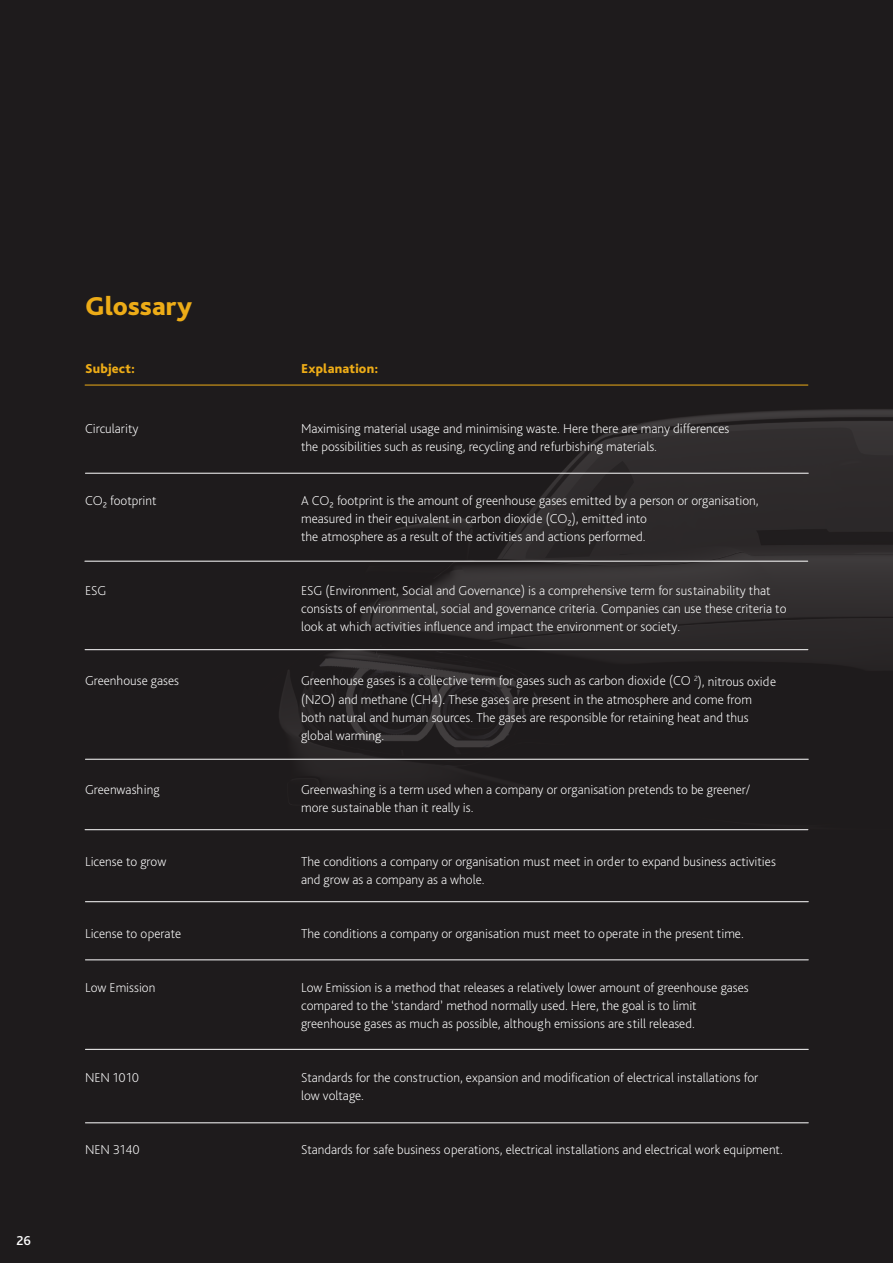
<style>
.page{position:relative;width:893px;height:1263px;background:#fff}
.page>*{position:absolute;margin:0;border:0;box-sizing:border-box;transform-origin:0 0}
.t1{font:800 27px "Bliss Pro";color:#edac17}
.t2{font:200 13.5px/18px "Bliss Pro";color:#fff}
.t3{font:800 13.5px "Bliss Pro";letter-spacing:.015em;color:#edac17}
.t4{font:500 13.5px "Bliss Pro";color:#fff}
</style>
<div class="page">
<img style="left:0;top:0;width:893px;height:1263px">
<hr style="left:85px;top:385px;width:723px;height:1px;background:#edac17">
<hr style="left:85px;top:473px;width:723px;height:1px;background:#fff">
<hr style="left:85px;top:561px;width:723px;height:1px;background:#fff">
<hr style="left:85px;top:649px;width:723px;height:1px;background:#fff">
<hr style="left:85px;top:759px;width:723px;height:1px;background:#fff">
<hr style="left:85px;top:829px;width:723px;height:1px;background:#fff">
<hr style="left:85px;top:901px;width:723px;height:1px;background:#fff">
<hr style="left:85px;top:959px;width:723px;height:1px;background:#fff">
<hr style="left:85px;top:1049px;width:723px;height:1px;background:#fff">
<hr style="left:85px;top:1122px;width:723px;height:1px;background:#fff">
<p class="t4" style="left:16px;top:1232px;width:16px">26</p>
<h1 class="t1" style="left:85px;top:289px;width:109px">Glossary</h1>
<p class="t3" style="left:85px;top:360px;width:52px">Subject:</p>
<p class="t3" style="left:301px;top:360px;width:79px">Explanation:</p>
<p class="t2" style="left:85px;top:420px;width:55px">Circularity</p>
<p class="t2" style="left:301px;top:420px;width:430px">Maximising material usage and minimising waste. Here there are many differences the possibilities such as reusing, recycling and refurbishing materials.</p>
<p class="t2" style="left:85px;top:492px;width:73px">CO₂ footprint</p>
<p class="t2" style="left:301px;top:492px;width:459px">A CO₂ footprint is the amount of greenhouse gases emitted by a person or organisation, measured in their equivalent in carbon dioxide (CO₂), emitted into<br>the atmosphere as a result of the activities and actions performed.</p>
<p class="t2" style="left:85px;top:582px;width:23px">ESG</p>
<p class="t2" style="left:301px;top:582px;width:487px">ESG (Environment, Social and Governance) is a comprehensive term for sustainability that consists of environmental, social and governance criteria. Companies can use these criteria to look at which activities influence and impact the environment or society.</p>
<p class="t2" style="left:85px;top:672px;width:95px">Greenhouse gases</p>
<p class="t2" style="left:301px;top:672px;width:476px">Greenhouse gases is a collective term for gases such as carbon dioxide (CO <sup>2</sup>), nitrous oxide (N2O) and methane (CH4). These gases are present in the atmosphere and come from both natural and human sources. The gases are responsible for retaining heat and thus global warming.</p>
<p class="t2" style="left:85px;top:780px;width:76px">Greenwashing</p>
<p class="t2" style="left:301px;top:780px;width:451px">Greenwashing is a term used when a company or organisation pretends to be greener/ more sustainable than it really is.</p>
<p class="t2" style="left:85px;top:852px;width:83px">License to grow</p>
<p class="t2" style="left:301px;top:852px;width:476px">The conditions a company or organisation must meet in order to expand business activities and grow as a company as a whole.</p>
<p class="t2" style="left:85px;top:924px;width:98px">License to operate</p>
<p class="t2" style="left:301px;top:924px;width:444px">The conditions a company or organisation must meet to operate in the present time.</p>
<p class="t2" style="left:85px;top:978px;width:72px">Low Emission</p>
<p class="t2" style="left:301px;top:978px;width:449px">Low Emission is a method that releases a relatively lower amount of greenhouse gases compared to the ‘standard’ method normally used. Here, the goal is to limit greenhouse gases as much as possible, although emissions are still released.</p>
<p class="t2" style="left:85px;top:1068px;width:56px">NEN 1010</p>
<p class="t2" style="left:301px;top:1068px;width:459px">Standards for the construction, expansion and modification of electrical installations for low voltage.</p>
<p class="t2" style="left:85px;top:1140px;width:56px">NEN 3140</p>
<p class="t2" style="left:301px;top:1140px;width:483px">Standards for safe business operations, electrical installations and electrical work equipment.</p>
</div>
